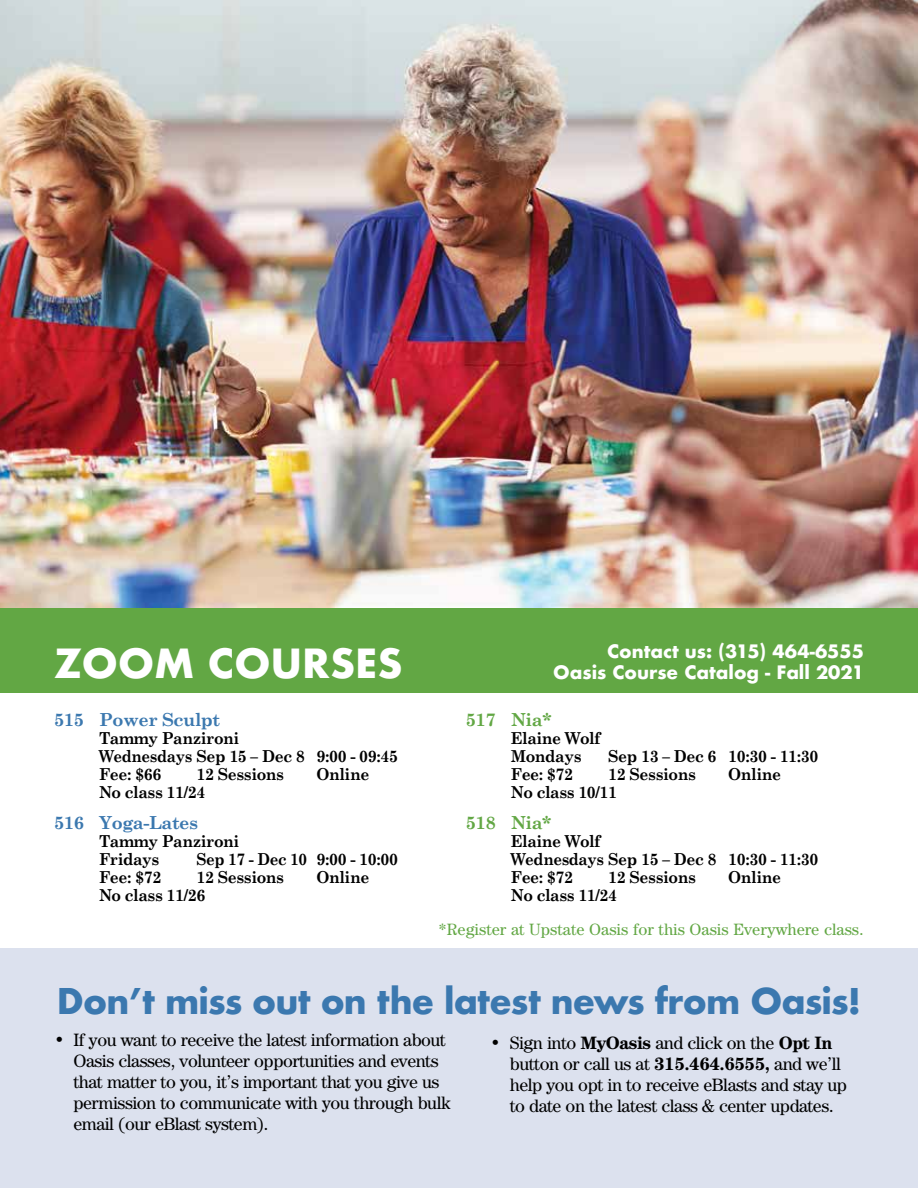
<style>
.page{position:relative;width:918px;height:1188px;background:#fff}
.page>*{position:absolute;margin:0;border:0;box-sizing:border-box;transform-origin:0 0}
.t1{font:700 39px "Futura";color:#fff}
.t2{font:700 34.5px "Futura";letter-spacing:-.025em;color:#3b78af}
.t3{font:18px/21px "Century IT Cby BT";letter-spacing:-.025em;color:#000}
.t4{font:700 18px/21px "Futura";color:#fff;text-align:right}
.t5{font:700 18px "Century Schoolbook";letter-spacing:-.025em;color:#3b78af}
.t6{font:700 18px "Century Schoolbook";letter-spacing:-.025em;color:#62a744}
.t7{font:700 16.5px/18px "Century Schoolbook";letter-spacing:-.025em;color:#000;scale:.95 1}
.t8{font:16.5px "Century IT Cby BT";color:#62a744}
.t9{font:700 16.5px "Century Schoolbook";letter-spacing:-.025em;color:#000;scale:.92 1}
.s1{font-weight:700}
</style>
<div class="page">
<div style="left:0;top:948px;width:918px;height:240px;background:#dce1ee"></div>
<div style="left:0;top:594px;width:918px;height:99px;background:#62a744"></div>
<img style="left:0;top:0;width:918px;height:608px">
<h1 class="t1" style="left:54px;top:635px;width:350px">ZOOM COURSES</h1>
<p class="t4" style="left:553px;top:640px;width:312px">Contact us: (315) 464-6555<br>Oasis Course Catalog - Fall 2021</p>
<p class="t6" style="left:466px;top:708px;width:87px">517 Nia*</p>
<p class="t7" style="left:511px;top:729px;width:96px">Elaine Wolf<br>Mondays</p>
<p class="t5" style="left:54px;top:708px;width:168px">515 Power Sculpt</p>
<p class="t7" style="left:99px;top:729px;width:316px">Tammy Panzironi<br>Wednesdays Sep 15 – Dec 8 9:00 - 09:45<br>Fee: $66</p>
<p class="t7" style="left:608px;top:747px;width:223px">Sep 13 – Dec 6 10:30 - 11:30</p>
<p class="t7" style="left:511px;top:765px;width:67px">Fee: $72</p>
<p class="t7" style="left:608px;top:765px;width:94px">12 Sessions</p>
<p class="t7" style="left:728px;top:765px;width:57px">Online</p>
<p class="t7" style="left:511px;top:783px;width:113px">No class 10/11</p>
<p class="t6" style="left:466px;top:812px;width:87px">518 Nia*</p>
<p class="t7" style="left:511px;top:832px;width:325px">Elaine Wolf<br>Wednesdays Sep 15 – Dec 8 10:30 - 11:30<br>Fee: $72</p>
<p class="t7" style="left:196px;top:765px;width:94px">12 Sessions</p>
<p class="t7" style="left:316px;top:765px;width:57px">Online</p>
<p class="t7" style="left:99px;top:783px;width:113px">No class 11/24</p>
<p class="t5" style="left:54px;top:812px;width:146px">516 Yoga-Lates</p>
<p class="t7" style="left:99px;top:832px;width:149px">Tammy Panzironi<br>Fridays</p>
<p class="t9" style="left:196px;top:849px;width:221px">Sep 17 - Dec 10 9:00 - 10:00</p>
<p class="t7" style="left:99px;top:868px;width:67px">Fee: $72</p>
<p class="t7" style="left:196px;top:868px;width:94px">12 Sessions</p>
<p class="t7" style="left:316px;top:868px;width:57px">Online</p>
<p class="t7" style="left:99px;top:886px;width:113px">No class 11/26</p>
<p class="t7" style="left:608px;top:868px;width:94px">12 Sessions</p>
<p class="t7" style="left:728px;top:868px;width:57px">Online</p>
<p class="t7" style="left:511px;top:886px;width:113px">No class 11/24</p>
<p class="t8" style="left:439px;top:919px;width:427px">*Register at Upstate Oasis for this Oasis Everywhere class.</p>
<h2 class="t2" style="left:57px;top:976px;width:806px">Don’t miss out on the latest news from Oasis!</h2>
<p class="t3" style="left:73px;top:1029px;width:379px;text-indent:-19px">• If you want to receive the latest information about Oasis classes, volunteer opportunities and events that matter to you, it’s important that you give us permission to communicate with you through bulk email (our eBlast system).</p>
<p class="t3" style="left:510px;top:1032px;width:339px;text-indent:-20px">• Sign into <span class="s1">MyOasis</span> and click on the <span class="s1">Opt In </span>button or call us at <span class="s1">315.464.6555,</span> and we’ll help you opt in to receive eBlasts and stay up to date on the latest class &amp; center updates.</p>
</div>
